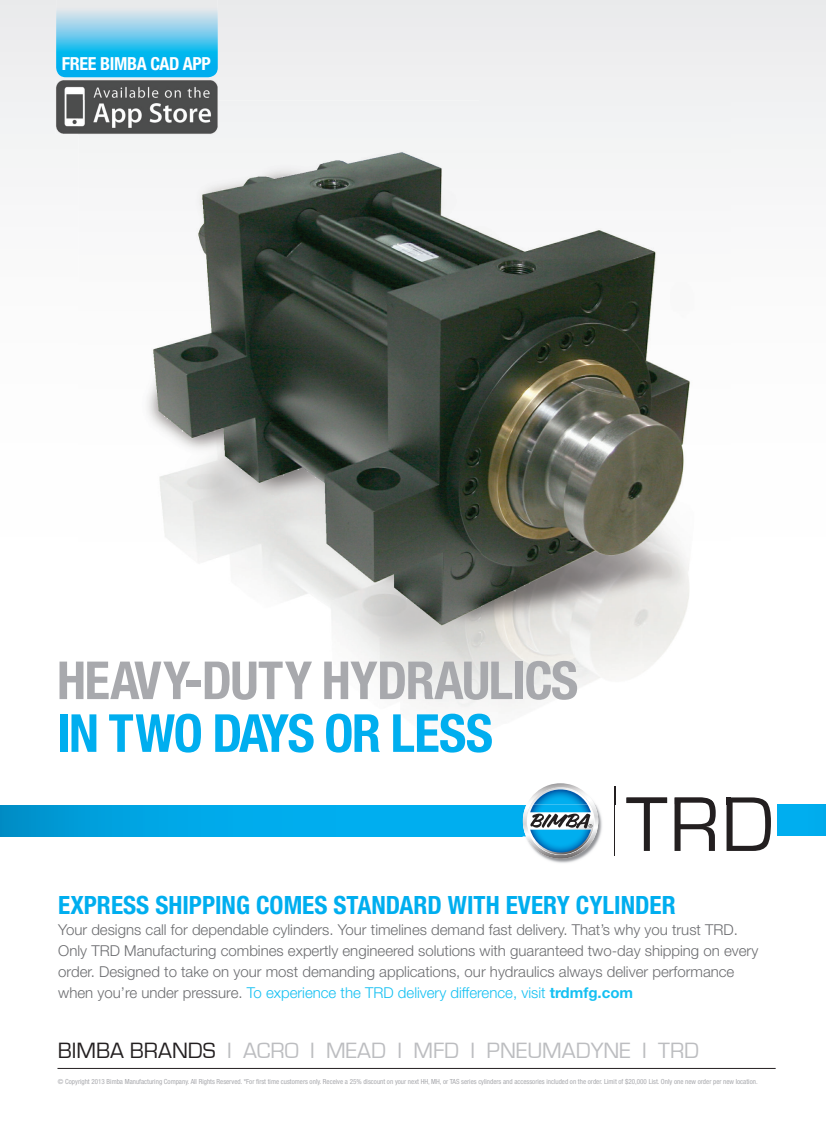
<style>
.page{position:relative;width:826px;height:1131px;background:#fff}
.page>*{position:absolute;margin:0;border:0;box-sizing:border-box;transform-origin:0 0}
.t1{font:700 condensed 52.5px "Helvetica Neue LT Std";letter-spacing:-.02em;color:#a8a9ad}
.t2{font:700 condensed 52.5px "Helvetica Neue LT Std";letter-spacing:-.03em;color:#00aeef}
.t3{font:700 condensed 25.2px "Helvetica Neue LT Std";color:#00aeef}
.t4{font:22.8px "Eurostile";color:#bcbdc0}
.t5{font:700 condensed 18px "Helvetica Neue LT Std";letter-spacing:-.02em;color:#fff}
.t6{font:300 15px/21px "Helvetica Neue LT Std";color:#6c6d70}
.t7{font:condensed 7.05px "Helvetica Neue LT Std";color:#a8a9ad}
.s1{color:#15c0f2}
.s2{font-weight:700;color:#15c0f2}
.s3{color:#231f20}
</style>
<div class="page">
<div style="left:0;top:0;width:825px;height:169px;background:#eeeeef"></div>
<div style="left:776px;top:804px;width:49px;height:31px;background:#00aeef"></div>
<svg style="left:0;top:805px;width:522px;height:31px"></svg>
<hr style="left:614px;top:786px;width:1px;height:69px;background:#231f20">
<svg style="left:643px;top:804px;width:7px;height:46px"></svg>
<svg style="left:674px;top:804px;width:41px;height:46px"></svg>
<img style="left:544px;top:804px;width:58px;height:59px">
<svg style="left:522px;top:804px;width:72px;height:54px"></svg>
<hr style="left:57px;top:1067px;width:718px;height:1px;background:#231f20">
<img style="left:55px;top:80px;width:163px;height:54px">
<img style="left:56px;top:0;width:162px;height:77px">
<img style="left:78px;top:100px;width:652px;height:704px">
<svg style="left:614px;top:786px;width:1px;height:18px"></svg>
<img style="left:626px;top:797px;width:40px;height:7px">
<img style="left:674px;top:797px;width:40px;height:7px">
<svg style="left:726px;top:797px;width:44px;height:53px"></svg>
<img style="left:526px;top:783px;width:68px;height:21px">
<img style="left:530px;top:786px;width:59px;height:18px">
<img style="left:531px;top:787px;width:58px;height:17px">
<img style="left:533px;top:789px;width:54px;height:15px">
<img style="left:78px;top:100px;width:140px;height:34px">
<svg style="left:0;top:0;width:4px;height:8px"></svg>
<p class="t5" style="left:62px;top:53px;width:150px">FREE BIMBA CAD APP</p>
<h1 class="t1" style="left:57px;top:648px;width:522px">HEAVY-DUTY HYDRAULICS</h1>
<h1 class="t2" style="left:57px;top:701px;width:437px">IN TWO DAYS OR LESS</h1>
<h2 class="t3" style="left:58px;top:889px;width:618px">EXPRESS SHIPPING COMES STANDARD WITH EVERY CYLINDER</h2>
<p class="t6" style="left:58px;top:918px;width:701px">Your designs call for dependable cylinders. Your timelines demand fast delivery. That’s why you trust TRD.<br>Only TRD Manufacturing combines expertly engineered solutions with guaranteed two-day shipping on every order. Designed to take on your most demanding applications, our hydraulics always deliver performance when you’re under pressure. <span class="s1">To experience the TRD delivery difference, visit</span> <span class="s2">trdmfg.com</span></p>
<h3 class="t4" style="left:58px;top:1037px;width:642px"><span class="s3">BIMBA BRANDS</span> I ACRO I MEAD I MFD I PNEUMADYNE I TRD</h3>
<p class="t7" style="left:58px;top:1077px;width:701px">© Copyright 2013 Bimba Manufacturing Company. All Rights Reserved. *For first time customers only. Receive a 25% discount on your next HH, MH, or TAS series cylinders and accessories included on the order. Limit of $20,000 List. Only one new order per new location.</p>
</div>
